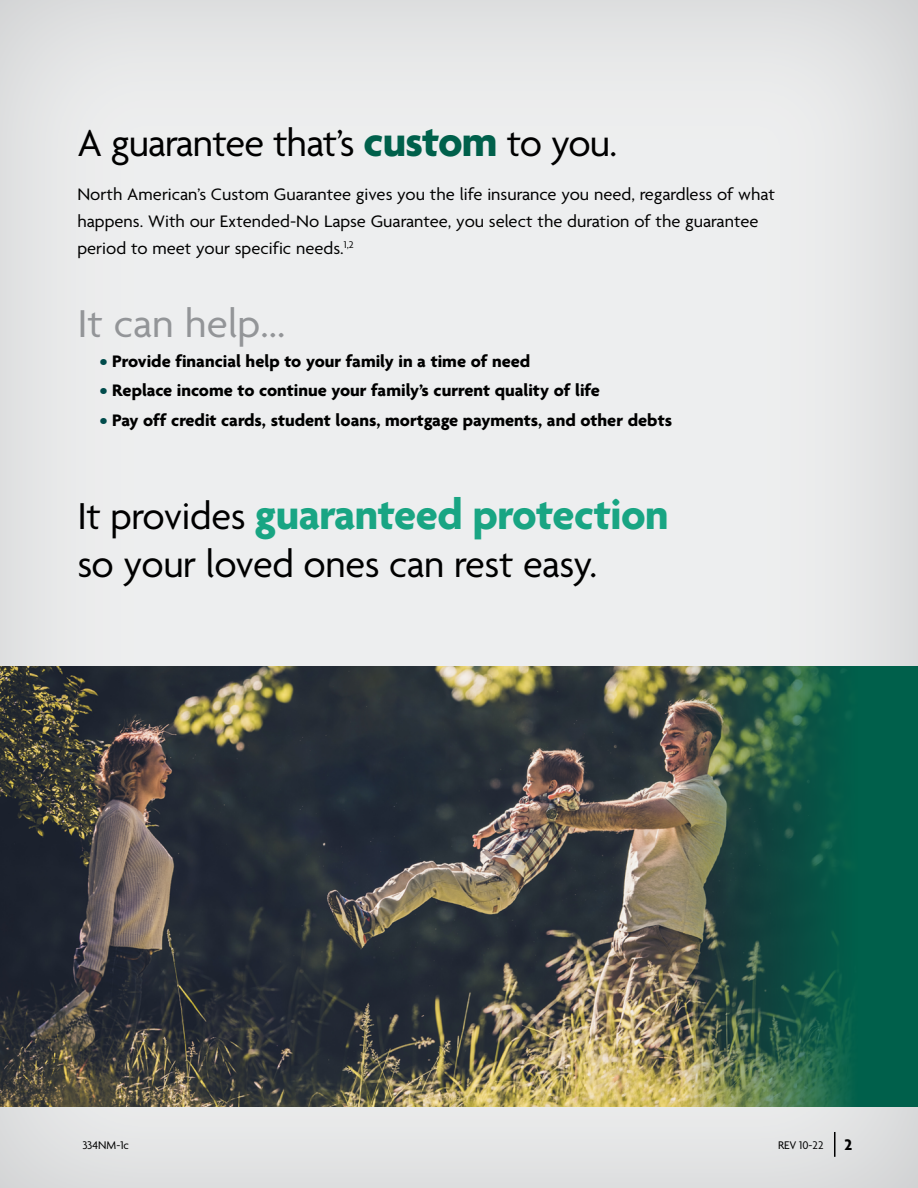
<style>
.page{position:relative;width:918px;height:1188px;background:#fff}
.page>*{position:absolute;margin:0;border:0;box-sizing:border-box;transform-origin:0 0}
.Subhead_1{font:700 45px "Agenda";letter-spacing:-.01em;color:#19a583}
.Subhead_1-2{font:42px "Agenda";color:#939598}
.Subhead_1-3{font:40.5px "Agenda";letter-spacing:-.02em;color:#000}
.Subhead_1-4{font:18px/27px "Agenda";color:#000}
.Subhead_1-5{font:700 18px "Agenda";color:#000}
.t1{font:700 16.5px "Agenda";color:#000}
.t2{font:12px "Agenda";color:#000}
.s1{font-weight:700;font-size:45px;color:#00604b}
.s2{color:#004b4b}
.s3{font-weight:400;font-size:40.5px;color:#000}
</style>
<div class="page">
<div style="left:0;top:0;width:918px;height:1188px;background:linear-gradient(to right,#eaebec,#e8e9ea)"></div>
<img style="left:0;top:666px;width:684px;height:441px">
<img style="left:684px;top:666px;width:234px;height:441px">
<p class="Subhead_1-3" style="left:77px;top:121px;width:541px">A guarantee that’s <span class="s1">custom</span> to you.</p>
<p class="Subhead_1-4" style="left:77px;top:182px;width:699px">North American’s Custom Guarantee gives you the life insurance you need, regardless of what happens. With our Extended-No Lapse Guarantee, you select the duration of the guarantee period to meet your specific needs.<sup>1,2</sup></p>
<p class="Subhead_1-2" style="left:77px;top:301px;width:209px">It can help...</p>
<p class="Subhead_1-5" style="left:100px;top:351px;width:432px"><span class="s2">•</span> Provide financial help to your family in a time of need</p>
<p class="Subhead_1-5" style="left:100px;top:381px;width:502px"><span class="s2">•</span> Replace income to continue your family’s current quality of life</p>
<p class="Subhead_1-5" style="left:100px;top:411px;width:574px"><span class="s2">•</span> Pay off credit cards, student loans, mortgage payments, and other debts</p>
<p class="Subhead_1" style="left:77px;top:491px;width:593px"><span class="s3">It provides</span> guaranteed protection</p>
<p class="Subhead_1-3" style="left:77px;top:543px;width:521px">so your loved ones can rest easy.</p>
<p class="t2" style="left:83px;top:1139px;width:48px">334NM-1c</p>
<p class="t2" style="left:778px;top:1139px;width:47px">REV 10-22</p>
<p class="t1" style="left:844px;top:1136px;width:9px">2</p>
</div>
